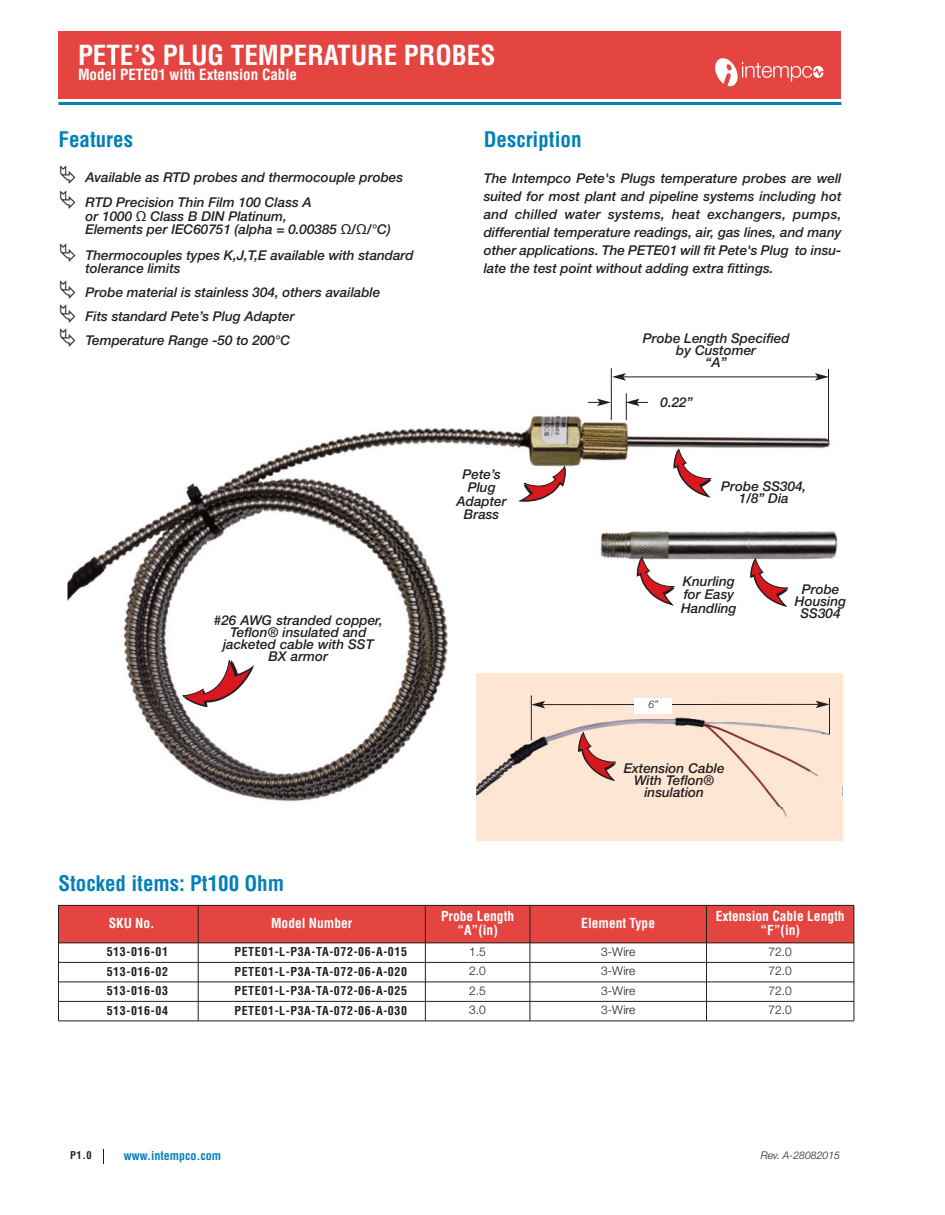
<style>
.page{position:relative;width:945px;height:1215px;background:#fff}
.page>*{position:absolute;margin:0;border:0;box-sizing:border-box;transform-origin:0 0}
.t1{font:700 condensed 27px "Helvetica";color:#fff}
.t2{font:700 condensed 21px "Helvetica";color:#0380b9}
.t3{font:700 condensed 15px "Helvetica";color:#fff}
.t4{font:italic 500 13.5px/12px "Helvetica Neue";color:#231f20;text-align:center}
.t5{font:700 condensed 13.5px/13.5px "Helvetica";color:#fff;text-align:center}
.t6{font:700 condensed 12px "Helvetica";letter-spacing:.05em;color:#231f20}
.t7{font:300 12px "Helvetica Neue";color:#231f20}
.t8{font:700 condensed 12px "Helvetica";color:#0380b9}
.t9{font:italic 300 10.5px "Helvetica Neue";color:#231f20}
.t10{font:700 condensed 10.5px "Helvetica";color:#231f20}
.s1{font-family:"Lucida Grande";font-weight:400;font-style:normal}
</style>
<div class="page">
<svg style="left:103px;top:1149px;width:1px;height:15px"></svg>
<div style="left:58px;top:32px;width:784px;height:67px;background:#e44541"></div>
<hr style="left:58px;top:102px;width:784px;height:3px;background:#0380b9">
<img style="left:742px;top:62px;width:69px;height:20px">
<img style="left:68px;top:412px;width:775px;height:395px">
<div style="left:477px;top:674px;width:366px;height:166px;background:#fee6d4"></div>
<div style="left:212px;top:611px;width:173px;height:57px;background:#fff"></div>
<div style="left:447px;top:466px;width:69px;height:59px;background:#fff"></div>
<div style="left:712px;top:471px;width:104px;height:44px;background:#fff"></div>
<div style="left:780px;top:577px;width:81px;height:50px;background:#fff"></div>
<div style="left:666px;top:573px;width:86px;height:45px;background:#fff"></div>
<hr style="left:611px;top:368px;width:1px;height:52px;background:#231f20">
<hr style="left:828px;top:369px;width:1px;height:72px;background:#231f20">
<hr style="left:623px;top:377px;width:195px;height:1px;background:#231f20">
<svg style="left:612px;top:373px;width:14px;height:8px"></svg>
<svg style="left:815px;top:373px;width:13px;height:8px"></svg>
<hr style="left:531px;top:695px;width:1px;height:45px;background:#231f20">
<hr style="left:829px;top:698px;width:1px;height:36px;background:#231f20">
<svg style="left:531px;top:701px;width:298px;height:7px;background:#d6c2b3"></svg>
<div style="left:635px;top:698px;width:37px;height:15px;background:#fff"></div>
<div style="left:58px;top:905px;width:140px;height:38px;background:#e44541"></div>
<div style="left:198px;top:905px;width:227px;height:38px;background:#e44541"></div>
<div style="left:425px;top:905px;width:105px;height:38px;background:#e44541"></div>
<div style="left:530px;top:905px;width:176px;height:38px;background:#e44541"></div>
<div style="left:706px;top:905px;width:148px;height:38px;background:#e44541"></div>
<hr style="left:58px;top:905px;width:1px;height:116px;background:#231f20">
<hr style="left:198px;top:905px;width:1px;height:116px;background:#231f20">
<hr style="left:425px;top:905px;width:1px;height:116px;background:#231f20">
<hr style="left:530px;top:905px;width:1px;height:116px;background:#231f20">
<hr style="left:706px;top:905px;width:1px;height:116px;background:#231f20">
<hr style="left:854px;top:905px;width:1px;height:116px;background:#231f20">
<hr style="left:58px;top:905px;width:796px;height:1px;background:#231f20">
<hr style="left:58px;top:943px;width:796px;height:1px;background:#231f20">
<hr style="left:58px;top:962px;width:796px;height:1px;background:#231f20">
<hr style="left:58px;top:982px;width:796px;height:1px;background:#231f20">
<hr style="left:58px;top:1001px;width:796px;height:1px;background:#231f20">
<hr style="left:58px;top:1021px;width:796px;height:1px;background:#231f20">
<svg style="left:182px;top:660px;width:72px;height:47px"></svg>
<svg style="left:750px;top:558px;width:38px;height:49px"></svg>
<svg style="left:637px;top:557px;width:38px;height:49px"></svg>
<svg style="left:518px;top:467px;width:48px;height:35px"></svg>
<svg style="left:578px;top:732px;width:38px;height:49px;background:#dda49a"></svg>
<svg style="left:626px;top:393px;width:22px;height:27px"></svg>
<svg style="left:588px;top:399px;width:23px;height:7px"></svg>
<div style="left:653px;top:389px;width:47px;height:28px;background:#fff"></div>
<svg style="left:673px;top:449px;width:39px;height:49px"></svg>
<h1 class="t1" style="left:78px;top:40px;width:419px">PETE’S PLUG TEMPERATURE PROBES</h1>
<p class="t3" style="left:78px;top:66px;width:221px">Model PETE01 with Extension Cable</p>
<h2 class="t2" style="left:58px;top:128px;width:76px">Features</h2>
<p class="t4" style="left:86px;top:165px;width:319px;line-height:25.5px;text-align:left">Available as RTD probes and thermocouple probes<br>RTD Precision Thin Film 100 Class A</p>
<p class="t4" style="left:85px;top:210px;width:307px;line-height:13.5px;text-align:left">or 1000 <span class="s1">Ω</span> Class B DIN Platinum,<br>Elements per IEC60751 (alpha = 0.00385 <span class="s1">Ω</span>/<span class="s1">Ω</span>/°C)</p>
<p class="t4" style="left:86px;top:249px;width:330px;line-height:13.5px;text-align:left">Thermocouples types K,J,T,E available with standard tolerance limits</p>
<p class="t4" style="left:86px;top:282px;width:296px;line-height:24px;text-align:left">Probe material is stainless 304, others available<br>Fits standard Pete’s Plug Adapter<br>Temperature Range -50 to 200°C</p>
<p class="t4" style="left:214px;top:615px;width:170px">#26 AWG stranded copper,<br>Teflon® insulated and jacketed cable with SST<br>BX armor</p>
<h2 class="t2" style="left:58px;top:872px;width:227px">Stocked items: Pt100 Ohm</h2>
<h2 class="t2" style="left:484px;top:127px;width:99px">Description</h2>
<p class="t4" style="left:484px;top:170px;width:359px;line-height:18px;text-align:justify">The Intempco Pete's Plugs temperature probes are well suited for most plant and pipeline systems including hot and chilled water systems, heat exchangers, pumps, differential temperature readings, air, gas lines, and many other applications. The PETE01 will fit Pete's Plug to insu&shy;late the test point without adding extra fittings.</p>
<p class="t4" style="left:643px;top:333px;width:148px">Probe Length Specified by Customer<br>“A”</p>
<p class="t4" style="left:457px;top:468px;width:52px;line-height:13.5px">Pete’s<br>Plug<br>Adapter<br>Brass</p>
<p class="t4" style="left:661px;top:397px;width:34px">0.22”</p>
<p class="t4" style="left:721px;top:481px;width:87px">Probe SS304,<br>1/8” Dia</p>
<p class="t4" style="left:681px;top:575px;width:57px;line-height:13.5px;text-align:left">Knurling for Easy<br>Handling</p>
<p class="t9" style="left:649px;top:701px;width:11px">6”</p>
<p class="t4" style="left:624px;top:764px;width:103px">Extension Cable<br>With Teflon® insulation</p>
<p class="t4" style="left:795px;top:584px;width:53px">Probe<br>Housing<br>SS304</p>
<p class="t5" style="left:109px;top:917px;width:48px">SKU No.</p>
<p class="t5" style="left:271px;top:917px;width:83px">Model Number</p>
<p class="t5" style="left:441px;top:910px;width:75px">Probe Length “A”(in)</p>
<p class="t5" style="left:581px;top:917px;width:75px">Element Type</p>
<p class="t5" style="left:716px;top:910px;width:130px">Extension Cable Length “F”(in)</p>
<p class="t6" style="left:107px;top:945px;width:63px">513-016-01</p>
<p class="t6" style="left:234px;top:945px;width:174px">PETE01-L-P3A-TA-072-06-A-015</p>
<p class="t7" style="left:469px;top:947px;width:18px">1.5</p>
<p class="t7" style="left:601px;top:947px;width:36px">3-Wire</p>
<p class="t7" style="left:769px;top:947px;width:25px">72.0</p>
<p class="t6" style="left:107px;top:964px;width:63px">513-016-02</p>
<p class="t6" style="left:234px;top:964px;width:174px">PETE01-L-P3A-TA-072-06-A-020</p>
<p class="t7" style="left:469px;top:967px;width:18px">2.0</p>
<p class="t7" style="left:601px;top:967px;width:36px">3-Wire</p>
<p class="t7" style="left:769px;top:967px;width:25px">72.0</p>
<p class="t6" style="left:107px;top:984px;width:63px">513-016-03</p>
<p class="t6" style="left:234px;top:984px;width:174px">PETE01-L-P3A-TA-072-06-A-025</p>
<p class="t7" style="left:469px;top:986px;width:18px">2.5</p>
<p class="t7" style="left:601px;top:986px;width:36px">3-Wire</p>
<p class="t7" style="left:769px;top:986px;width:25px">72.0</p>
<p class="t6" style="left:107px;top:1003px;width:63px">513-016-04</p>
<p class="t6" style="left:234px;top:1003px;width:174px">PETE01-L-P3A-TA-072-06-A-030</p>
<p class="t7" style="left:469px;top:1006px;width:18px">3.0</p>
<p class="t7" style="left:601px;top:1006px;width:36px">3-Wire</p>
<p class="t7" style="left:769px;top:1006px;width:25px">72.0</p>
<p class="t10" style="left:70px;top:1150px;width:23px">P1.0</p>
<p class="t8" style="left:124px;top:1149px;width:99px">www.intempco.com</p>
<p class="t9" style="left:761px;top:1152px;width:81px">Rev. A-28082015</p>
</div>
